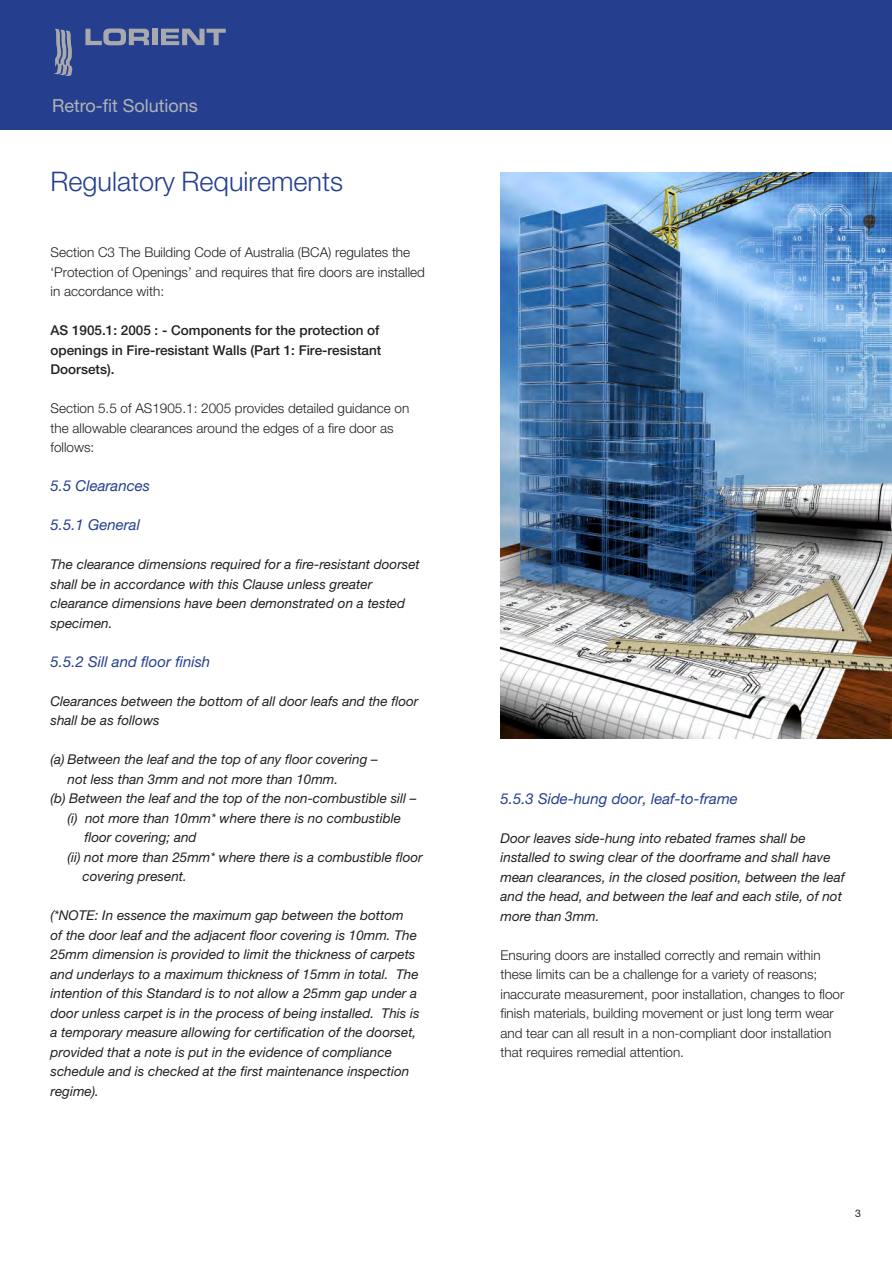
<style>
.page{position:relative;width:892px;height:1263px;background:#fff}
.page>*{position:absolute;margin:0;border:0;box-sizing:border-box;transform-origin:0 0}
._1_heading_text{font:300 27px "Helvetica Neue LT Pro";color:#253f8e}
.t1{font:18px "Helvetica Neue LT Pro";color:#b2b3b7}
.location_bullet{font:italic 15px "Helvetica Neue LT Pro";color:#253f8e}
.location_bullet-2{font:italic 13.5px/19.5px "Helvetica Neue LT Pro";color:#231f20}
.location_bullet-3{font:300 13.5px/19.5px "Helvetica Neue LT Pro";color:#231f20}
.location_bullet-4{font:500 13.5px/19.5px "Helvetica Neue LT Pro";color:#231f20}
.t2{font:10.5px "Helvetica Neue LT";color:#231f20}
</style>
<div class="page">
<div style="left:0;top:0;width:892px;height:130px;background:#253f8e"></div>
<svg style="left:85px;top:28px;width:64px;height:17px"></svg>
<div style="left:152px;top:29px;width:5px;height:16px;background:#a8a9ad"></div>
<svg style="left:161px;top:29px;width:65px;height:16px"></svg>
<svg style="left:54px;top:29px;width:19px;height:47px"></svg>
<img style="left:500px;top:172px;width:391px;height:566px">
<p class="t1" style="left:52px;top:95px;width:147px">Retro-fit Solutions</p>
<p class="_1_heading_text" style="left:51px;top:165px;width:294px">Regulatory Requirements</p>
<p class="location_bullet-3" style="left:51px;top:242px;width:376px">Section C3 The Building Code of Australia (BCA) regulates the ‘Protection of Openings’ and requires that fire doors are installed in accordance with:</p>
<p class="location_bullet-4" style="left:51px;top:321px;width:332px">AS 1905.1: 2005 : - Components for the protection of openings in Fire-resistant Walls (Part 1: Fire-resistant<br>Doorsets).</p>
<p class="location_bullet-3" style="left:51px;top:398px;width:360px">Section 5.5 of AS1905.1: 2005 provides detailed guidance on the allowable clearances around the edges of a fire door as follows:</p>
<p class="location_bullet" style="left:51px;top:477px;width:101px">5.5 Clearances</p>
<p class="location_bullet" style="left:51px;top:516px;width:91px">5.5.1 General</p>
<p class="location_bullet-2" style="left:51px;top:554px;width:371px">The clearance dimensions required for a fire-resistant doorset shall be in accordance with this Clause unless greater clearance dimensions have been demonstrated on a tested specimen.</p>
<p class="location_bullet" style="left:51px;top:652px;width:161px">5.5.2 Sill and floor finish</p>
<p class="location_bullet-2" style="left:51px;top:691px;width:369px">Clearances between the bottom of all door leafs and the floor shall be as follows</p>
<p class="location_bullet-2" style="left:68px;top:749px;width:312px;text-indent:-17px">(a) Between the leaf and the top of any floor covering – not less than 3mm and not more than 10mm.</p>
<p class="location_bullet-2" style="left:51px;top:788px;width:368px">(b) Between the leaf and the top of the non-combustible sill –</p>
<p class="location_bullet-2" style="left:68px;top:808px;width:335px">(i) not more than 10mm* where there is no combustible</p>
<p class="location_bullet-2" style="left:84px;top:827px;width:114px">floor covering; and</p>
<p class="location_bullet-2" style="left:68px;top:847px;width:357px">(ii) not more than 25mm* where there is a combustible floor</p>
<p class="location_bullet-2" style="left:83px;top:866px;width:106px">covering present.</p>
<p class="location_bullet-2" style="left:51px;top:905px;width:371px">(*NOTE: In essence the maximum gap between the bottom<br>of the door leaf and the adjacent floor covering is 10mm. The 25mm dimension is provided to limit the thickness of carpets and underlays to a maximum thickness of 15mm in total. The intention of this Standard is to not allow a 25mm gap under a door unless carpet is in the process of being installed. This is a temporary measure allowing for certification of the doorset, provided that a note is put in the evidence of compliance schedule and is checked at the first maintenance inspection regime).</p>
<p class="location_bullet" style="left:500px;top:789px;width:239px">5.5.3 Side-hung door, leaf-to-frame</p>
<p class="location_bullet-2" style="left:500px;top:828px;width:346px">Door leaves side-hung into rebated frames shall be installed to swing clear of the doorframe and shall have mean clearances, in the closed position, between the leaf and the head, and between the leaf and each stile, of not more than 3mm.</p>
<p class="location_bullet-3" style="left:500px;top:945px;width:345px">Ensuring doors are installed correctly and remain within these limits can be a challenge for a variety of reasons; inaccurate measurement, poor installation, changes to floor finish materials, building movement or just long term wear and tear can all result in a non-compliant door installation that requires remedial attention.</p>
<p class="t2" style="left:855px;top:1207px;width:7px">3</p>
</div>
